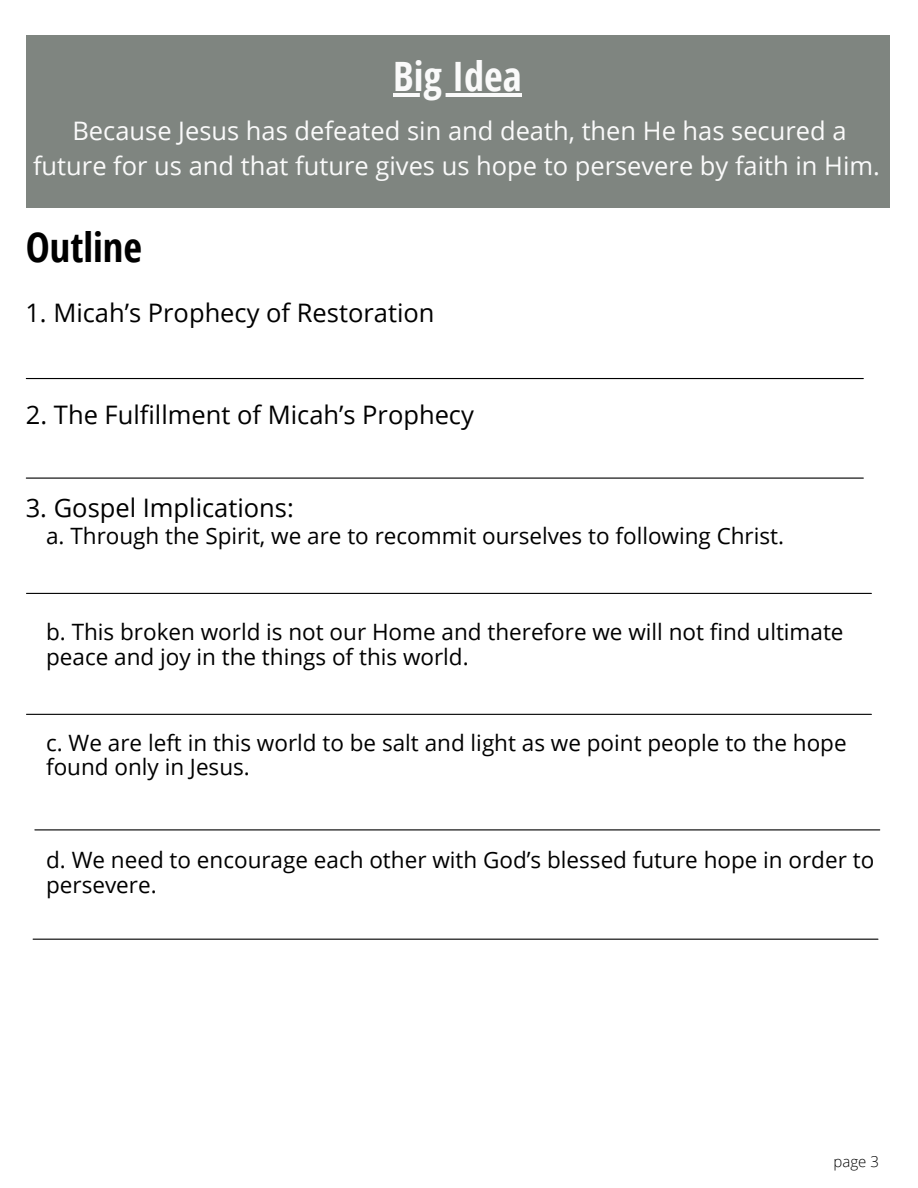
<style>
.page{position:relative;width:918px;height:1188px;background:#fff}
.page>*{position:absolute;margin:0;border:0;box-sizing:border-box;transform-origin:0 0}
.t1{font:700 40.5px "Open Sans Condensed";color:#000}
.t2{font:700 40.5px "Open Sans Condensed";color:#fafafa}
.t3{font:25.5px/34.8px "Open Sans";color:#fafafa;text-align:center}
.t4{font:25.5px "Open Sans";color:#000}
.t5{font:22.5px/24.8px "Open Sans";color:#000}
.t6{font:300 15px "Open Sans";color:#000}
</style>
<div class="page">
<hr style="left:26px;top:378px;width:837px;height:1px;background:#000">
<hr style="left:26px;top:478px;width:837px;height:1px;background:#000">
<hr style="left:27px;top:593px;width:844px;height:1px;background:#000">
<div style="left:26px;top:35px;width:864px;height:172px;background:#7f8580"></div>
<hr style="left:393px;top:94px;width:129px;height:3px;background:#fafafa">
<hr style="left:27px;top:714px;width:844px;height:1px;background:#000">
<hr style="left:35px;top:829px;width:845px;height:1px;background:#000">
<hr style="left:33px;top:939px;width:845px;height:1px;background:#000">
<p class="t2" style="left:393px;top:48px;width:130px">Big Idea</p>
<p class="t3" style="left:33px;top:112px;width:848px">Because Jesus has defeated sin and death, then He has secured a future for us and that future gives us hope to persevere by faith in Him.</p>
<p class="t1" style="left:26px;top:219px;width:118px">Outline</p>
<p class="t4" style="left:25px;top:295px;width:411px">1. Micah’s Prophecy of Restoration</p>
<p class="t4" style="left:26px;top:397px;width:449px">2. The Fulfillment of Micah’s Prophecy</p>
<p class="t4" style="left:26px;top:490px;width:270px">3. Gospel Implications:</p>
<p class="t5" style="left:46px;top:523px;width:740px">a. Through the Spirit, we are to recommit ourselves to following Christ.</p>
<p class="t5" style="left:46px;top:619px;width:799px">b. This broken world is not our Home and therefore we will not find ultimate peace and joy in the things of this world.</p>
<p class="t5" style="left:46px;top:729px;width:802px">c. We are left in this world to be salt and light as we point people to the hope found only in Jesus.</p>
<p class="t5" style="left:46px;top:847px;width:830px">d. We need to encourage each other with God’s blessed future hope in order to persevere.</p>
<p class="t6" style="left:834px;top:1151px;width:47px">page 3</p>
</div>
